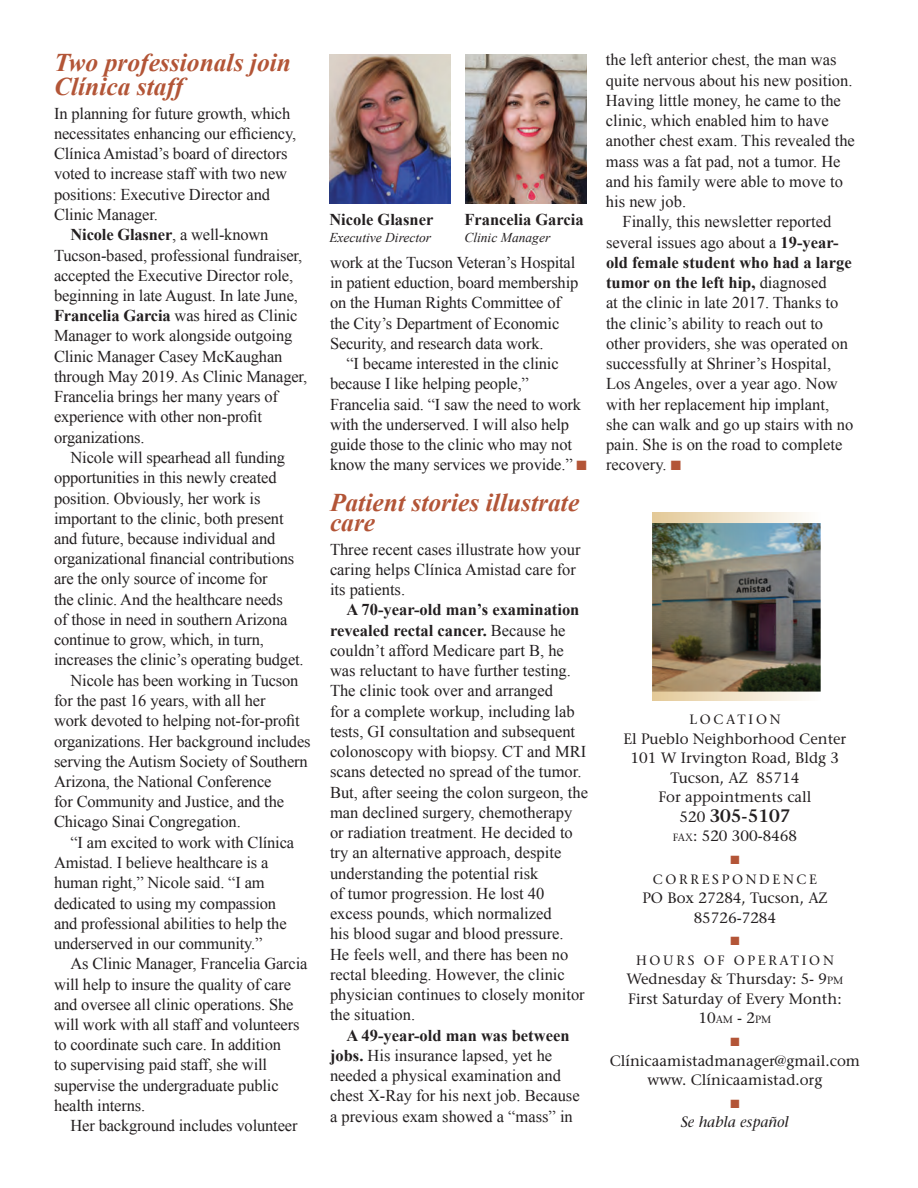
<style>
.page{position:relative;width:918px;height:1188px;background:#fff}
.page>*{position:absolute;margin:0;border:0;box-sizing:border-box;transform-origin:0 0}
.t1{font:italic 700 25.5px/24px "Times New Roman";color:#b35537}
.t2{font:600 18px "Stone Serif";color:#231f20}
.indented_paragaph{font:16.5px/20.2px "Times New Roman";letter-spacing:-.01em;color:#231f20}
.indented_paragaph-2{font:700 16.5px "Times New Roman";color:#231f20}
.t3{font:15px/19.5px "Stone Serif";color:#231f20;text-align:center}
.t4{font:italic 15px "Stone Serif";color:#231f20}
.t5{font:13.5px "Stone Serif";letter-spacing:.2em;color:#231f20}
.indented_paragaph-3{font:italic 13.5px "Times New Roman";color:#231f20}
.t6{font:12px "Zapf Dingbats ITC";color:#b35537}
.s1{font-weight:700}
.s2{color:#b35537}
.s3{font-weight:400;font-size:15px}
.s4{font-size:10.5px}
</style>
<div class="page">
<img style="left:652px;top:512px;width:169px;height:189px">
<img style="left:329px;top:54px;width:122px;height:150px">
<img style="left:465px;top:54px;width:121px;height:150px">
<p class="t1" style="left:54px;top:50px;width:239px">Two professionals join<br>Clínica staff</p>
<p class="indented_paragaph" style="left:54px;top:103px;width:244px">In planning for future growth, which necessitates enhancing our efficiency, Clínica Amistad’s board of directors voted to increase staff with two new positions: Executive Director and Clinic Manager.</p>
<p class="indented_paragaph" style="left:54px;top:224px;width:255px;text-indent:16px"><span class="s1">Nicole Glasner</span>, a well-known Tucson-based, professional fundraiser, accepted the Executive Director role, beginning in late August. In late June, <span class="s1">Francelia Garcia</span> was hired as Clinic Manager to work alongside outgoing Clinic Manager Casey McKaughan through May 2019. As Clinic Manager, Francelia brings her many years of experience with other non-profit organizations.</p>
<p class="indented_paragaph" style="left:54px;top:447px;width:251px;text-indent:16px">Nicole will spearhead all funding opportunities in this newly created position. Obviously, her work is important to the clinic, both present and future, because individual and organizational financial contributions are the only source of income for<br>the clinic. And the healthcare needs<br>of those in need in southern Arizona continue to grow, which, in turn, increases the clinic’s operating budget.</p>
<p class="indented_paragaph" style="left:54px;top:670px;width:258px;text-indent:16px">Nicole has been working in Tucson for the past 16 years, with all her<br>work devoted to helping not-for-profit organizations. Her background includes serving the Autism Society of Southern Arizona, the National Conference<br>for Community and Justice, and the Chicago Sinai Congregation.</p>
<p class="indented_paragaph" style="left:54px;top:832px;width:242px;text-indent:16px">“I am excited to work with Clínica Amistad. I believe healthcare is a human right,” Nicole said. “I am dedicated to using my compassion and professional abilities to help the underserved in our community.”</p>
<p class="indented_paragaph" style="left:54px;top:953px;width:255px;text-indent:16px">As Clinic Manager, Francelia Garcia will help to insure the quality of care and oversee all clinic operations. She will work with all staff and volunteers to coordinate such care. In addition<br>to supervising paid staff, she will supervise the undergraduate public health interns.</p>
<p class="indented_paragaph" style="left:70px;top:1115px;width:229px">Her background includes volunteer</p>
<p class="indented_paragaph-2" style="left:329px;top:208px;width:106px">Nicole Glasner</p>
<p class="indented_paragaph-3" style="left:329px;top:228px;width:103px">Executive Director</p>
<p class="indented_paragaph-2" style="left:464px;top:208px;width:121px">Francelia Garcia</p>
<p class="indented_paragaph-3" style="left:464px;top:228px;width:87px">Clinic Manager</p>
<p class="indented_paragaph" style="left:330px;top:252px;width:250px">work at the Tucson Veteran’s Hospital in patient eduction, board membership on the Human Rights Committee of the City’s Department of Economic Security, and research data work.</p>
<p class="indented_paragaph" style="left:330px;top:353px;width:258px;text-indent:16px">“I became interested in the clinic because I like helping people,” Francelia said. “I saw the need to work with the underserved. I will also help guide those to the clinic who may not know the many services we provide.” <span class="s2">■</span></p>
<p class="t1" style="left:330px;top:492px;width:251px;line-height:20.2px">Patient stories illustrate care</p>
<p class="indented_paragaph" style="left:330px;top:539px;width:252px">Three recent cases illustrate how your caring helps Clínica Amistad care for its patients.</p>
<p class="indented_paragaph" style="left:330px;top:600px;width:260px;text-indent:16px"><span class="s1">A 70-year-old man’s examination revealed rectal cancer.</span> Because he couldn’t afford Medicare part B, he was reluctant to have further testing.<br>The clinic took over and arranged<br>for a complete workup, including lab tests, GI consultation and subsequent colonoscopy with biopsy. CT and MRI scans detected no spread of the tumor.<br>But, after seeing the colon surgeon, the man declined surgery, chemotherapy or radiation treatment. He decided to try an alternative approach, despite understanding the potential risk<br>of tumor progression. He lost 40 excess pounds, which normalized<br>his blood sugar and blood pressure.<br>He feels well, and there has been no rectal bleeding. However, the clinic physician continues to closely monitor the situation.</p>
<p class="indented_paragaph" style="left:330px;top:1025px;width:251px;text-indent:16px"><span class="s1">A 49-year-old man was between jobs.</span> His insurance lapsed, yet he needed a physical examination and chest X-Ray for his next job. Because a previous exam showed a “mass” in</p>
<p class="indented_paragaph" style="left:606px;top:50px;width:250px">the left anterior chest, the man was quite nervous about his new position.<br>Having little money, he came to the clinic, which enabled him to have another chest exam. This revealed the mass was a fat pad, not a tumor. He and his family were able to move to his new job.</p>
<p class="indented_paragaph" style="left:606px;top:212px;width:249px;text-indent:16px">Finally, this newsletter reported several issues ago about a <span class="s1">19-year&shy;old female student who had a large tumor on the left hip,</span> diagnosed<br>at the clinic in late 2017. Thanks to the clinic’s ability to reach out to other providers, she was operated on successfully at Shriner’s Hospital,<br>Los Angeles, over a year ago. Now with her replacement hip implant, she can walk and go up stairs with no pain. She is on the road to complete recovery. <span class="s2">■</span></p>
<p class="t5" style="left:689px;top:711px;width:93px">LOCATION</p>
<p class="t3" style="left:623px;top:729px;width:224px">El Pueblo Neighborhood Center</p>
<p class="t3" style="left:631px;top:748px;width:210px">101 W Irvington Road, Bldg 3</p>
<p class="t3" style="left:670px;top:768px;width:130px">Tucson, AZ 85714</p>
<p class="t3" style="left:658px;top:787px;width:155px">For appointments call</p>
<p class="t2" style="left:679px;top:804px;width:112px"><span class="s3">520</span> 305-5107</p>
<p class="t3" style="left:673px;top:826px;width:126px"><span class="s4">FAX</span>: 520 300-8468</p>
<p class="t6" style="left:730px;top:854px;width:11px">■</p>
<p class="t5" style="left:653px;top:871px;width:166px">CORRESPONDENCE</p>
<p class="t3" style="left:642px;top:888px;width:187px">PO Box 27284, Tucson, AZ<br>85726-7284</p>
<p class="t6" style="left:730px;top:936px;width:11px">■</p>
<p class="t5" style="left:636px;top:952px;width:199px">HOURS OF OPERATION</p>
<p class="t3" style="left:627px;top:969px;width:218px">Wednesday &amp; Thursday: 5- 9<span class="s4">PM</span></p>
<p class="t3" style="left:628px;top:989px;width:215px">First Saturday of Every Month:<br>10<span class="s4">AM</span> - 2<span class="s4">PM</span></p>
<p class="t6" style="left:730px;top:1036px;width:11px">■</p>
<p class="t3" style="left:610px;top:1050px;width:252px">Clínicaamistadmanager@gmail.com</p>
<p class="t3" style="left:647px;top:1070px;width:176px">www. Clínicaamistad.org</p>
<p class="t6" style="left:730px;top:1098px;width:11px">■</p>
<p class="t4" style="left:681px;top:1113px;width:110px">Se habla español</p>
</div>
